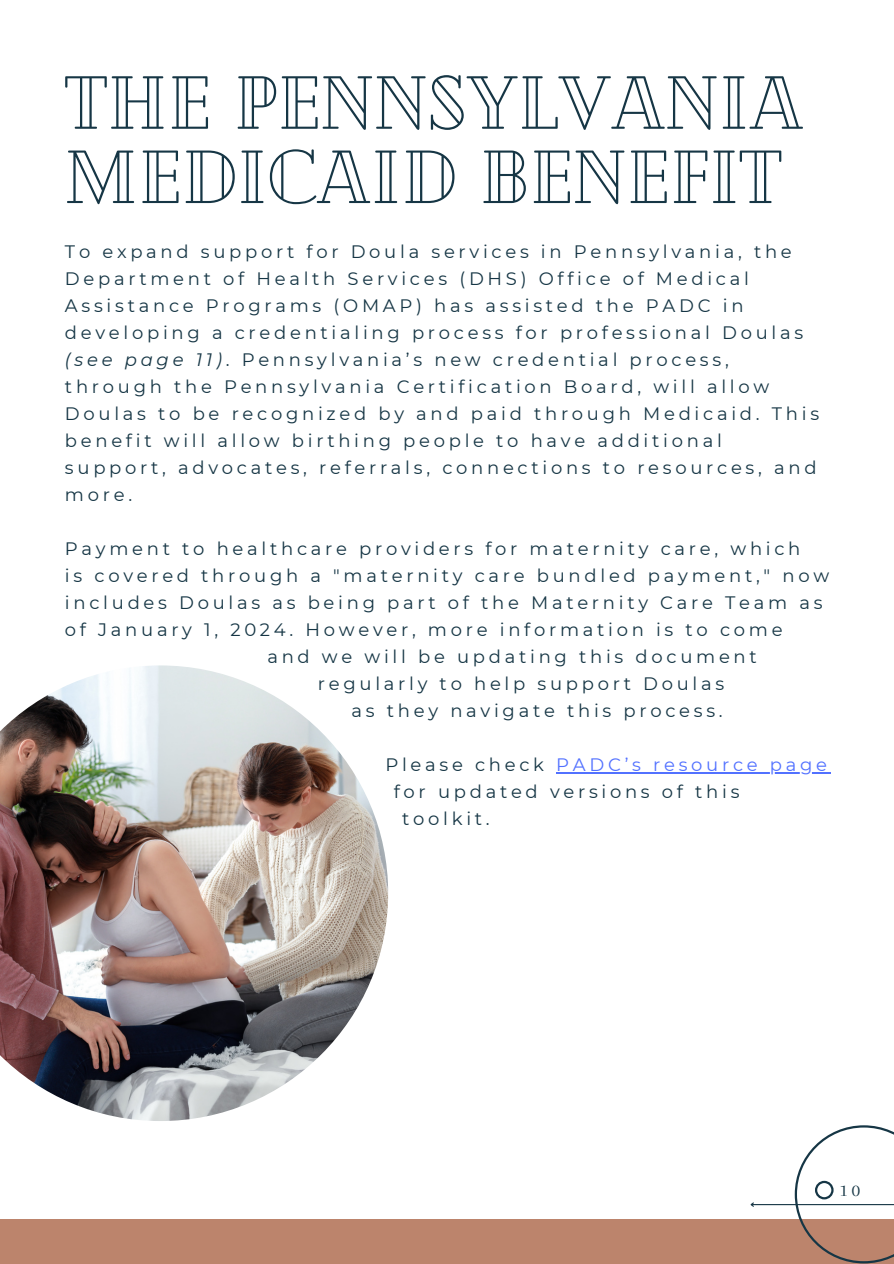
<style>
.page{position:relative;width:894px;height:1264px;background:#fff}
.page>*{position:absolute;margin:0;border:0;box-sizing:border-box;transform-origin:0 0}
.t1{font:75px/74.2px "Cheque";color:#163645}
.t2{font:18px/27px "Montserrat";letter-spacing:.205em;color:#163645}
.t3{font:18px "Montserrat";letter-spacing:.205em;color:#5271ff}
.t4{font:18px "Arapey";color:#163645}
.s1{font-style:italic}
.s2{color:#163645}
</style>
<div class="page">
<hr style="left:556px;top:772px;width:274px;height:1px;background:#5271ff">
<div style="left:0;top:1218px;width:893px;height:45px;background:#bc846c"></div>
<hr style="left:751px;top:1203px;width:142px;height:2px;background:#163645">
<svg style="left:794px;top:1125px;width:99px;height:138px"></svg>
<img style="left:0;top:665px;width:388px;height:455px">
<h1 class="t1" style="left:65px;top:62px;width:739px">THE PENNSYLVANIA<br>MEDICAID BENEFIT</h1>
<p class="t2" style="left:65px;top:238px;width:755px">To expand support for Doula services in Pennsylvania, the Department of Health Services (DHS) Office of Medical Assistance Programs (OMAP) has assisted the PADC in developing a credentialing process for professional Doulas <span class="s1">(see page 11)</span>. Pennsylvania’s new credential process, through the Pennsylvania Certification Board, will allow Doulas to be recognized by and paid through Medicaid. This benefit will allow birthing people to have additional support, advocates, referrals, connections to resources, and more.</p>
<p class="t2" style="left:65px;top:535px;width:736px">Payment to healthcare providers for maternity care, which</p>
<p class="t2" style="left:65px;top:562px;width:765px">is covered through a "maternity care bundled payment," now</p>
<p class="t2" style="left:65px;top:589px;width:759px">includes Doulas as being part of the Maternity Care Team as</p>
<p class="t2" style="left:65px;top:616px;width:719px">of January 1, 2024. However, more information is to come</p>
<p class="t2" style="left:267px;top:643px;width:491px">and we will be updating this document</p>
<p class="t2" style="left:318px;top:670px;width:408px">regularly to help support Doulas</p>
<p class="t2" style="left:351px;top:697px;width:372px">as they navigate this process.</p>
<p class="t3" style="left:385px;top:754px;width:443px"><span class="s2">Please check</span> PADC’s resource page</p>
<p class="t2" style="left:393px;top:778px;width:347px">for updated versions of this</p>
<p class="t2" style="left:402px;top:805px;width:89px">toolkit.</p>
<p class="t4" style="left:839px;top:1180px;width:22px">10</p>
</div>
